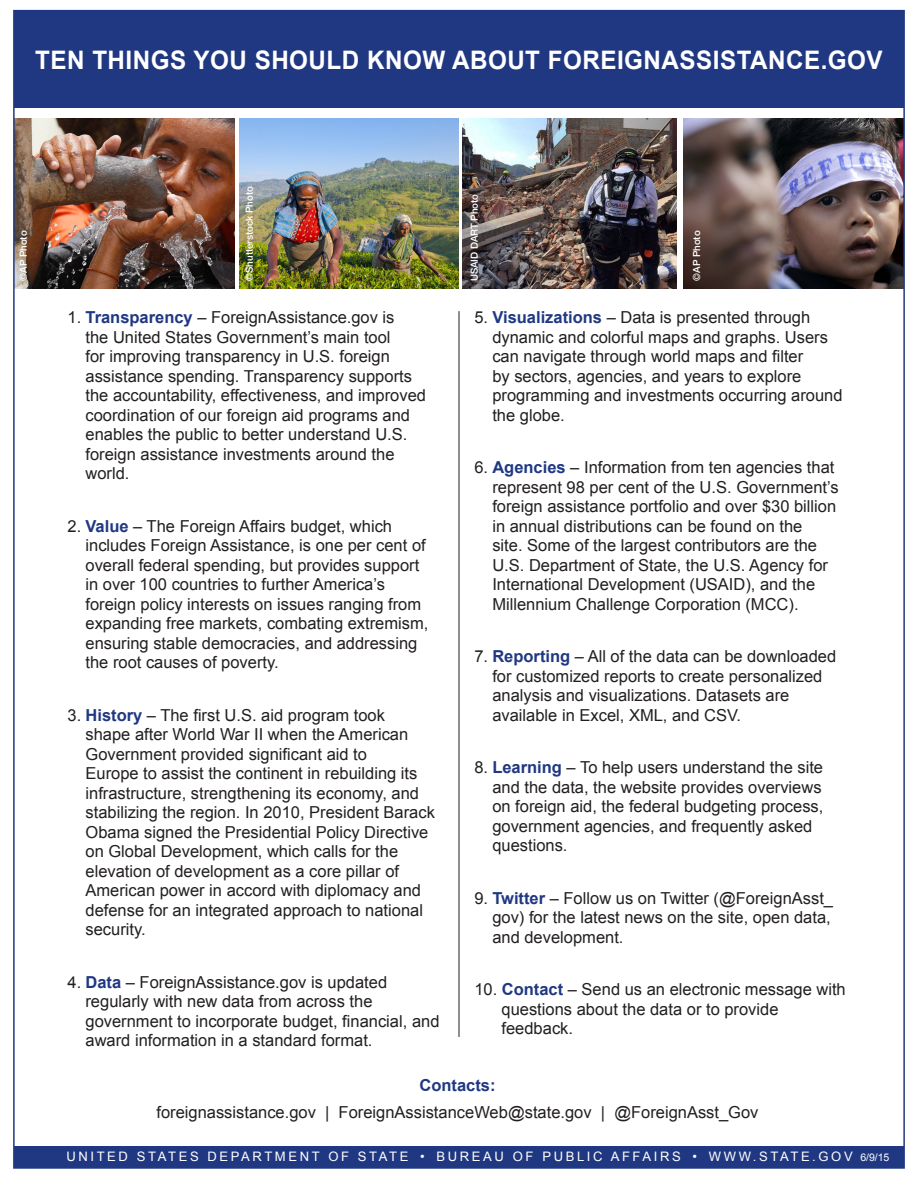
<style>
.page{position:relative;width:918px;height:1188px;background:#fff}
.page>*{position:absolute;margin:0;border:0;box-sizing:border-box;transform-origin:0 0}
.t1{font:700 25.5px "Arial";letter-spacing:.02em;color:#fff;scale:.95 1}
.BULLET_TEXT{font:16.5px/19.5px "Arial";color:#231f20}
.BODY_TEXT{font:16.5px "Arial";color:#231f20}
.BODY_TEXT-2{font:700 16.5px "Arial";color:#203882}
.SUBHEAD{font:13.05px "Arial";letter-spacing:.2em;color:#fff}
.SUBHEAD-2{font:10.5px "Arial";color:#fff}
.SUBHEAD-3{font:500 9.75px "Helvetica Neue";letter-spacing:-.005em;color:#fff}
.s1{font-weight:700;color:#203882}
</style>
<div class="page">
<img style="left:16px;top:118px;width:218px;height:171px">
<div style="left:14px;top:10px;width:890px;height:98px;background:#203882"></div>
<img style="left:684px;top:118px;width:218px;height:171px">
<img style="left:463px;top:118px;width:214px;height:171px">
<div style="left:14px;top:1146px;width:890px;height:22px;background:#203882"></div>
<hr style="left:459px;top:311px;width:1px;height:726px;background:#231f20">
<img style="left:240px;top:118px;width:218px;height:171px">
<p class="t1" style="left:35px;top:43px;width:894px">TEN THINGS YOU SHOULD KNOW ABOUT FOREIGNASSISTANCE.GOV</p>
<p class="SUBHEAD-3" style="left:15px;top:281px;width:52px;rotate:-90deg">©AP Photo</p>
<p class="SUBHEAD-3" style="left:241px;top:281px;width:96px;rotate:-90deg">©Shutterstock Photo</p>
<p class="SUBHEAD-3" style="left:467px;top:281px;width:89px;rotate:-90deg">USAID DART Photo</p>
<p class="SUBHEAD-3" style="left:689px;top:281px;width:52px;rotate:-90deg">©AP Photo</p>
<p class="BULLET_TEXT" style="left:86px;top:308px;width:342px;text-indent:-18px">1. <span class="s1">Transparency</span> – ForeignAssistance.gov is<br>the United States Government’s main tool<br>for improving transparency in U.S. foreign assistance spending. Transparency supports the accountability, effectiveness, and improved coordination of our foreign aid programs and enables the public to better understand U.S. foreign assistance investments around the world.</p>
<p class="BULLET_TEXT" style="left:86px;top:516px;width:344px;text-indent:-18px">2. <span class="s1">Value</span> – The Foreign Affairs budget, which includes Foreign Assistance, is one per cent of overall federal spending, but provides support in over 100 countries to further America’s foreign policy interests on issues ranging from expanding free markets, combating extremism, ensuring stable democracies, and addressing the root causes of poverty.</p>
<p class="BULLET_TEXT" style="left:86px;top:705px;width:351px;text-indent:-18px">3. <span class="s1">History</span> – The first U.S. aid program took<br>shape after World War II when the American Government provided significant aid to<br>Europe to assist the continent in rebuilding its infrastructure, strengthening its economy, and stabilizing the region. In 2010, President Barack Obama signed the Presidential Policy Directive on Global Development, which calls for the elevation of development as a core pillar of American power in accord with diplomacy and defense for an integrated approach to national security.</p>
<p class="BULLET_TEXT" style="left:86px;top:972px;width:356px;text-indent:-18px">4. <span class="s1">Data</span> – ForeignAssistance.gov is updated regularly with new data from across the government to incorporate budget, financial, and award information in a standard format.</p>
<p class="BULLET_TEXT" style="left:492px;top:308px;width:352px;text-indent:-18px">5. <span class="s1">Visualizations</span> – Data is presented through dynamic and colorful maps and graphs. Users can navigate through world maps and filter<br>by sectors, agencies, and years to explore programming and investments occurring around the globe.</p>
<p class="BULLET_TEXT" style="left:492px;top:458px;width:348px;text-indent:-18px">6. <span class="s1">Agencies</span> – Information from ten agencies that represent 98 per cent of the U.S. Government’s foreign assistance portfolio and over $30 billion in annual distributions can be found on the<br>site. Some of the largest contributors are the U.S. Department of State, the U.S. Agency for International Development (USAID), and the Millennium Challenge Corporation (MCC).</p>
<p class="BULLET_TEXT" style="left:492px;top:647px;width:345px;text-indent:-18px">7. <span class="s1">Reporting</span> – All of the data can be downloaded for customized reports to create personalized analysis and visualizations. Datasets are available in Excel, XML, and CSV.</p>
<p class="BULLET_TEXT" style="left:492px;top:758px;width:333px;text-indent:-18px">8. <span class="s1">Learning</span> – To help users understand the site and the data, the website provides overviews on foreign aid, the federal budgeting process, government agencies, and frequently asked questions.</p>
<p class="BULLET_TEXT" style="left:492px;top:888px;width:342px;text-indent:-18px">9. <span class="s1">Twitter</span> – Follow us on Twitter (@ForeignAsst_ gov) for the latest news on the site, open data, and development.</p>
<p class="BULLET_TEXT" style="left:502px;top:980px;width:346px;text-indent:-27px">10. <span class="s1">Contact</span> – Send us an electronic message with questions about the data or to provide feedback.</p>
<p class="BODY_TEXT-2" style="left:419px;top:1074px;width:78px">Contacts:</p>
<p class="BODY_TEXT" style="left:156px;top:1101px;width:604px">foreignassistance.gov | ForeignAssistanceWeb@state.gov | @ForeignAsst_Gov</p>
<p class="SUBHEAD" style="left:66px;top:1148px;width:788px">UNITED STATES DEPARTMENT OF STATE • BUREAU OF PUBLIC AFFAIRS • WWW.STATE.GOV</p>
<p class="SUBHEAD-2" style="left:860px;top:1151px;width:30px">6/9/15</p>
</div>
